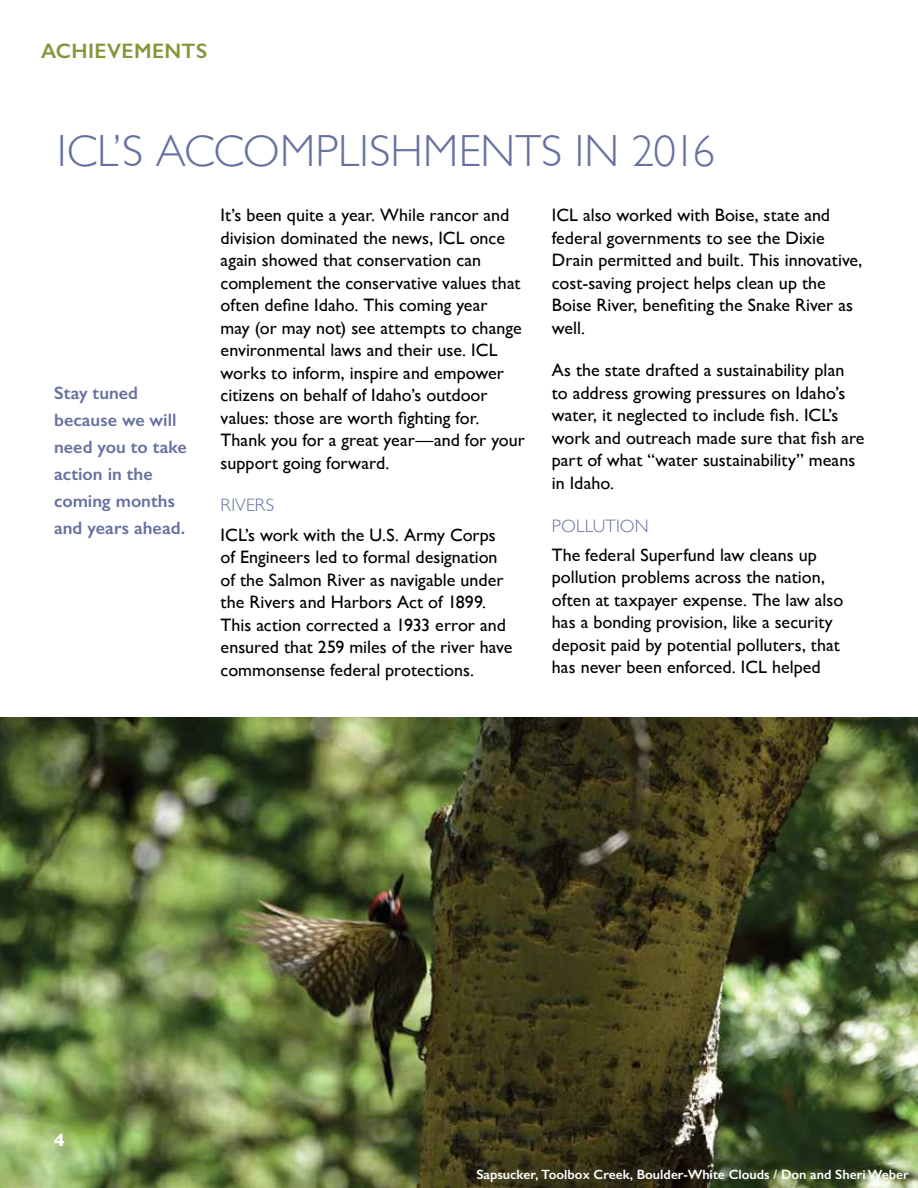
<style>
.page{position:relative;width:918px;height:1188px;background:#fff}
.page>*{position:absolute;margin:0;border:0;box-sizing:border-box;transform-origin:0 0}
.t1{font:300 45px "Gill Sans";color:#6771a0}
.t2{font:600 21px "Gill Sans";letter-spacing:.02em;color:#83963a}
.t3{font:18px/22.5px "Gill Sans";color:#000}
.t4{font:600 18px/27px "Gill Sans";color:#6771a0}
.t5{font:300 18px "Gill Sans";letter-spacing:.01em;color:#6771a0}
.t6{font:700 18px "Gill Sans";color:#fff}
.t7{font:600 13.5px "Gill Sans";color:#fff}
</style>
<div class="page">
<img style="left:0;top:717px;width:918px;height:471px">
<p class="t2" style="left:41px;top:39px;width:168px">ACHIEVEMENTS</p>
<h1 class="t1" style="left:57px;top:116px;width:659px">ICL’S ACCOMPLISHMENTS IN 2016</h1>
<p class="t4" style="left:54px;top:379px;width:134px">Stay tuned because we will need you to take action in the coming months and years ahead.</p>
<p class="t3" style="left:221px;top:204px;width:306px">It’s been quite a year. While rancor and division dominated the news, ICL once again showed that conservation can complement the conservative values that often define Idaho. This coming year<br>may (or may not) see attempts to change environmental laws and their use. ICL works to inform, inspire and empower citizens on behalf of Idaho’s outdoor values: those are worth fighting for.<br>Thank you for a great year—and for your support going forward.</p>
<p class="t5" style="left:221px;top:491px;width:55px">RIVERS</p>
<p class="t3" style="left:221px;top:523px;width:293px">ICL’s work with the U.S. Army Corps of Engineers led to formal designation of the Salmon River as navigable under the Rivers and Harbors Act of 1899.<br>This action corrected a 1933 error and ensured that 259 miles of the river have commonsense federal protections.</p>
<p class="t3" style="left:552px;top:204px;width:312px">ICL also worked with Boise, state and federal governments to see the Dixie Drain permitted and built. This innovative, cost-saving project helps clean up the Boise River, benefiting the Snake River as well.</p>
<p class="t3" style="left:552px;top:359px;width:314px">As the state drafted a sustainability plan to address growing pressures on Idaho’s water, it neglected to include fish. ICL’s work and outreach made sure that fish are part of what “water sustainability” means in Idaho.</p>
<p class="t5" style="left:552px;top:512px;width:98px">POLLUTION</p>
<p class="t3" style="left:552px;top:543px;width:293px">The federal Superfund law cleans up pollution problems across the nation, often at taxpayer expense. The law also has a bonding provision, like a security deposit paid by potential polluters, that has never been enforced. ICL helped</p>
<p class="t6" style="left:54px;top:1126px;width:12px">4</p>
<p class="t7" style="left:476px;top:1167px;width:434px">Sapsucker, Toolbox Creek, Boulder-White Clouds / Don and Sheri Weber</p>
</div>
